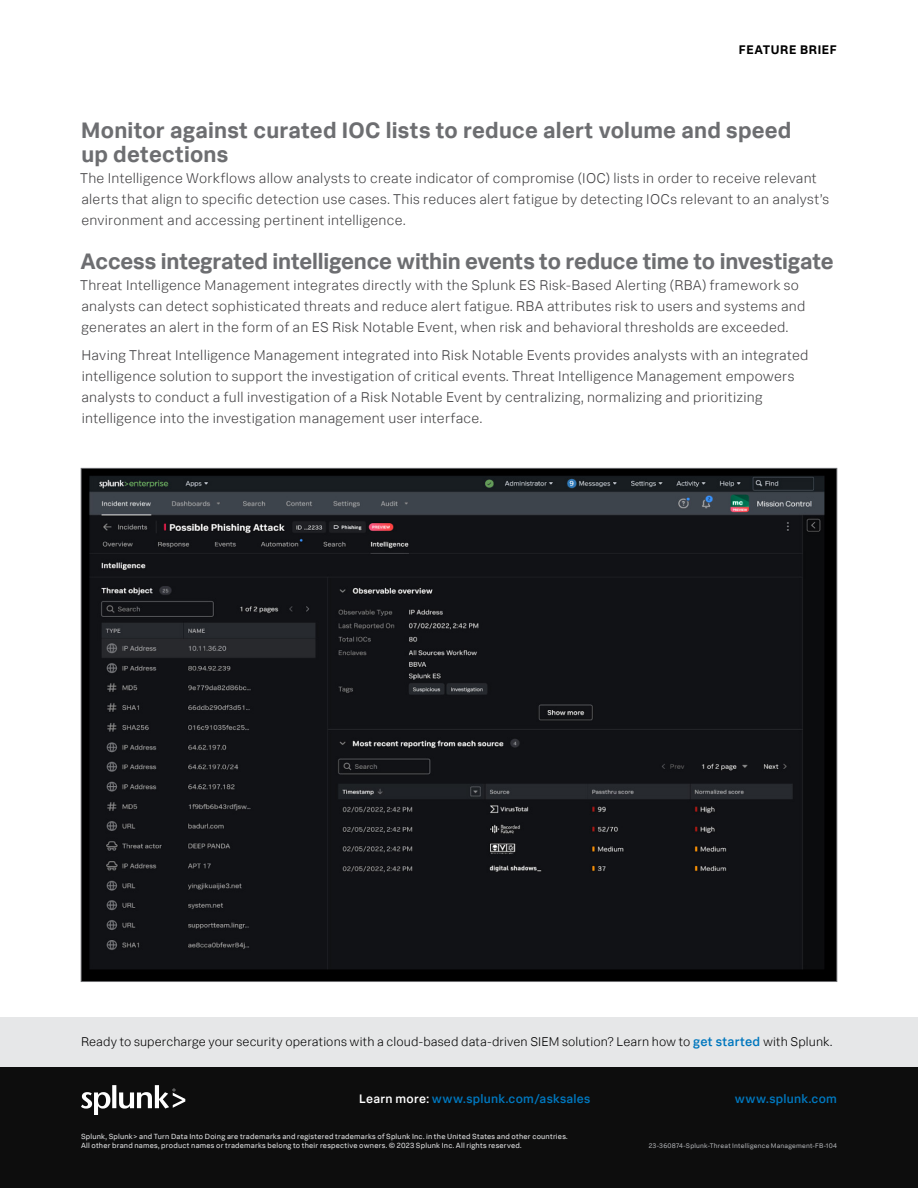
<style>
.page{position:relative;width:918px;height:1188px;background:#fff}
.page>*{position:absolute;margin:0;border:0;box-sizing:border-box;transform-origin:0 0}
.t1{font:700 22.5px/24px "Splunk Data Sans Pro";letter-spacing:-.005em;color:#6d6e71}
.t2{font:300 14.25px/21px "Splunk Data Sans Pro";letter-spacing:.02em;color:#414042}
.t3{font:300 12.75px "Splunk Data Sans Pro";letter-spacing:.01em;color:#000}
.t4{font:700 12.6px "Splunk Data Sans Pro";letter-spacing:.05em;color:#000}
.t5{font:500 12.3px "Splunk Data Sans Pro";letter-spacing:.02em;color:#0077be}
.t6{font:7.5px/9px "Splunk Data Sans Pro";letter-spacing:.025em;color:#e6e7e8}
.t7{font:6.75px "Splunk Data Sans Pro";letter-spacing:.025em;color:#afb1b4}
.s1{font-weight:500;color:#0077be}
.s2{color:#fff}
</style>
<div class="page">
<div style="left:0;top:1066px;width:918px;height:122px;background:#0d0d0d"></div>
<svg style="left:81px;top:1085px;width:104px;height:29px"></svg>
<div style="left:0;top:1017px;width:918px;height:50px;background:#e6e7e8"></div>
<img style="left:83px;top:470px;width:752px;height:510px">
<p class="t4" style="left:739px;top:42px;width:100px">FEATURE BRIEF</p>
<h1 class="t1" style="left:81px;top:117px;width:712px">Monitor against curated IOC lists to reduce alert volume and speed up detections</h1>
<p class="t2" style="left:80px;top:167px;width:751px">The Intelligence Workflows allow analysts to create indicator of compromise (IOC) lists in order to receive relevant alerts that align to specific detection use cases. This reduces alert fatigue by detecting IOCs relevant to an analyst’s environment and accessing pertinent intelligence.</p>
<h1 class="t1" style="left:81px;top:249px;width:755px">Access integrated intelligence within events to reduce time to investigate</h1>
<p class="t2" style="left:80px;top:274px;width:727px">Threat Intelligence Management integrates directly with the Splunk ES Risk-Based Alerting (RBA) framework so analysts can detect sophisticated threats and reduce alert fatigue. RBA attributes risk to users and systems and generates an alert in the form of an ES Risk Notable Event, when risk and behavioral thresholds are exceeded.</p>
<p class="t2" style="left:81px;top:344px;width:729px">Having Threat Intelligence Management integrated into Risk Notable Events provides analysts with an integrated intelligence solution to support the investigation of critical events. Threat Intelligence Management empowers analysts to conduct a full investigation of a Risk Notable Event by centralizing, normalizing and prioritizing intelligence into the investigation management user interface.</p>
<p class="t3" style="left:81px;top:1034px;width:753px">Ready to supercharge your security operations with a cloud-based data-driven SIEM solution? Learn how to <span class="s1">get started</span> with Splunk.</p>
<p class="t5" style="left:359px;top:1091px;width:233px"><span class="s2">Learn more:</span> www.splunk.com/asksales</p>
<p class="t5" style="left:735px;top:1091px;width:104px">www.splunk.com</p>
<p class="t6" style="left:81px;top:1131px;width:488px">Splunk, Splunk&gt; and Turn Data Into Doing are trademarks and registered trademarks of Splunk Inc. in the United States and other countries.<br>All other brand names, product names or trademarks belong to their respective owners. © 2023 Splunk Inc. All rights reserved.</p>
<p class="t7" style="left:649px;top:1141px;width:190px">23-360874-Splunk-Threat Intelligence Management-FB-104</p>
</div>
